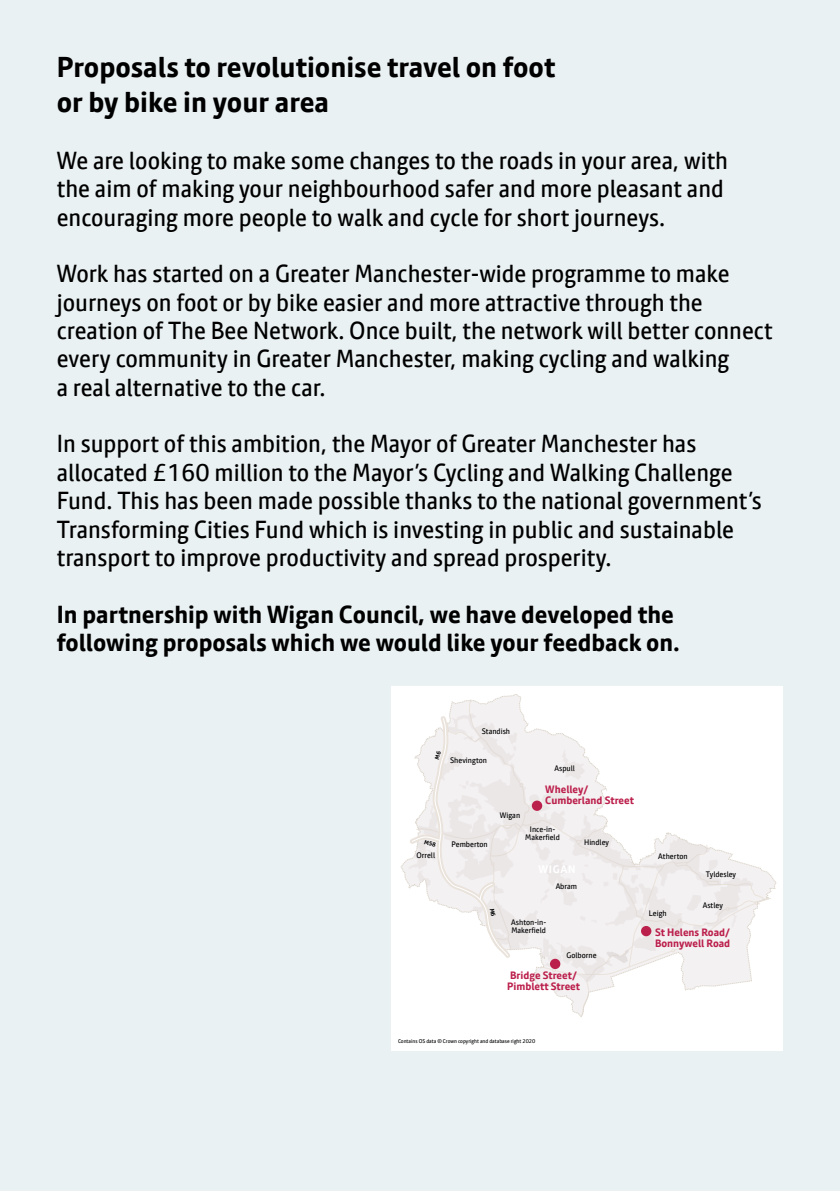
<style>
.page{position:relative;width:840px;height:1191px;background:#fff}
.page>*{position:absolute;margin:0;border:0;box-sizing:border-box;transform-origin:0 0}
.t1{font:700 28px/35.4px "Calmetta";color:#000}
.Inside_body_copy{font:24px/28.4px "Calmetta";color:#000}
.Inside_body_copy-2{font:700 24px/28.4px "Calmetta";color:#000}
.t2{font:700 10.6px "Calmetta";letter-spacing:.07em;color:#fff}
.t3{font:700 10.4px/11.4px "Calmetta";color:#bb1f4b}
.t4{font:7.8px/7.8px "Calmetta";color:#000}
.t5{font:5.4px "Calmetta";color:#000}
</style>
<div class="page">
<div style="left:0;top:0;width:839px;height:1191px;background:#eaf1f3"></div>
<div style="left:391px;top:686px;width:391px;height:364px;background:#fff"></div>
<svg style="left:401px;top:694px;width:374px;height:323px"></svg>
<h2 class="t1" style="left:57px;top:49px;width:500px">Proposals to revolutionise travel on foot or by bike in your area</h2>
<p class="Inside_body_copy" style="left:57px;top:146px;width:672px">We are looking to make some changes to the roads in your area, with the aim of making your neighbourhood safer and more pleasant and encouraging more people to walk and cycle for short journeys.</p>
<p class="Inside_body_copy" style="left:57px;top:259px;width:717px">Work has started on a Greater Manchester-wide programme to make journeys on foot or by bike easier and more attractive through the creation of The Bee Network. Once built, the network will better connect every community in Greater Manchester, making cycling and walking<br>a real alternative to the car.</p>
<p class="Inside_body_copy" style="left:57px;top:430px;width:706px">In support of this ambition, the Mayor of Greater Manchester has allocated £160 million to the Mayor’s Cycling and Walking Challenge Fund. This has been made possible thanks to the national government’s Transforming Cities Fund which is investing in public and sustainable transport to improve productivity and spread prosperity.</p>
<p class="Inside_body_copy-2" style="left:57px;top:599px;width:624px">In partnership with Wigan Council, we have developed the following proposals which we would like your feedback on.</p>
<p class="t4" style="left:481px;top:727px;width:30px">Standish</p>
<p class="t4" style="left:450px;top:756px;width:38px">Shevington</p>
<p class="t4" style="left:499px;top:811px;width:22px">Wigan</p>
<p class="t4" style="left:554px;top:764px;width:22px">Aspull</p>
<p class="t3" style="left:545px;top:783px;width:90px">Whelley/<br>Cumberland Street</p>
<p class="t4" style="left:416px;top:851px;width:20px">Orrell</p>
<p class="t4" style="left:451px;top:840px;width:38px">Pemberton</p>
<p class="t4" style="left:525px;top:825px;width:36px;text-align:center">Ince-in-<br>Makerfield</p>
<p class="t2" style="left:538px;top:862px;width:39px">WIGAN</p>
<p class="t4" style="left:555px;top:882px;width:23px">Abram</p>
<p class="t4" style="left:583px;top:838px;width:26px">Hindley</p>
<p class="t4" style="left:511px;top:918px;width:36px">Ashton-in-<br>Makerfield</p>
<p class="t4" style="left:566px;top:951px;width:32px">Golborne</p>
<p class="t3" style="left:507px;top:969px;width:74px">Bridge Street/<br>Pimblett Street</p>
<p class="t5" style="left:398px;top:1037px;width:139px">Contains OS data © Crown copyright and database right 2020</p>
<p class="t4" style="left:658px;top:852px;width:31px">Atherton</p>
<p class="t4" style="left:648px;top:909px;width:19px">Leigh</p>
<p class="t4" style="left:705px;top:870px;width:32px">Tyldesley</p>
<p class="t4" style="left:702px;top:901px;width:22px">Astley</p>
<p class="t3" style="left:654px;top:926px;width:77px">St Helens Road/<br>Bonnywell Road</p>
</div>
